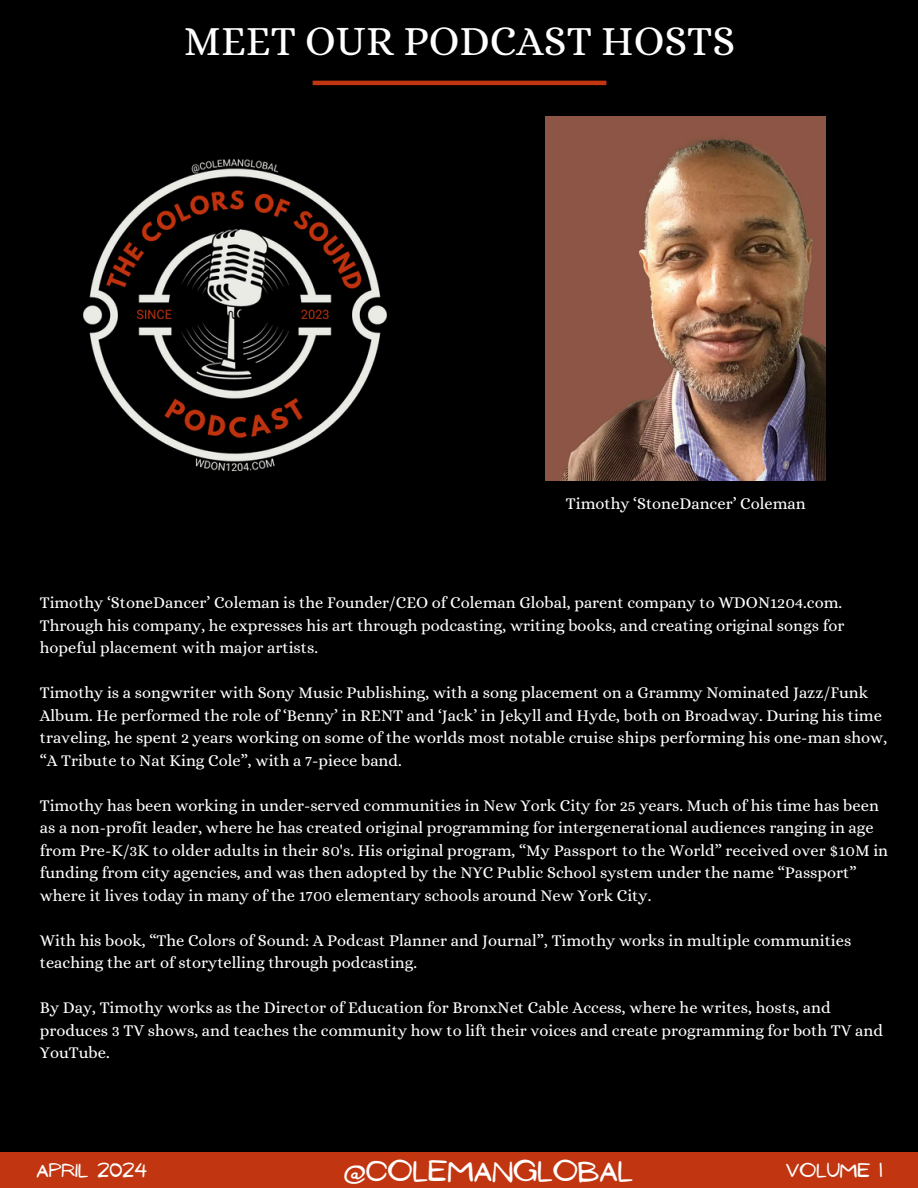
<style>
.page{position:relative;width:918px;height:1188px;background:#000}
.page>*{position:absolute;margin:0;border:0;box-sizing:border-box;transform-origin:0 0}
.t1{font:41.85px "Alice";color:#fff}
.t2{font:27px "NF Ananias Regular";color:#fff}
.t3{font:18px "NF Ananias Regular";color:#fff}
.t4{font:16.5px/22.5px "Alice";color:#fff}
</style>
<div class="page">
<div style="left:0;top:1152px;width:918px;height:36px;background:#c13611"></div>
<img style="left:37px;top:117px;width:397px;height:397px;border-radius:50%">
<hr style="left:313px;top:81px;width:293px;height:4px;background:#c13611">
<img style="left:546px;top:117px;width:280px;height:363px">
<p class="t1" style="left:184px;top:17px;width:553px">MEET OUR PODCAST HOSTS</p>
<p class="t4" style="left:566px;top:492px;width:241px">Timothy ‘StoneDancer’ Coleman</p>
<p class="t4" style="left:40px;top:591px;width:806px">Timothy ‘StoneDancer’ Coleman is the Founder/CEO of Coleman Global, parent company to WDON1204.com.<br>Through his company, he expresses his art through podcasting, writing books, and creating original songs for hopeful placement with major artists.</p>
<p class="t4" style="left:40px;top:681px;width:849px">Timothy is a songwriter with Sony Music Publishing, with a song placement on a Grammy Nominated Jazz/Funk Album. He performed the role of ‘Benny’ in RENT and ‘Jack’ in Jekyll and Hyde, both on Broadway. During his time traveling, he spent 2 years working on some of the worlds most notable cruise ships performing his one-man show, “A Tribute to Nat King Cole”, with a 7-piece band.</p>
<p class="t4" style="left:40px;top:794px;width:850px">Timothy has been working in under-served communities in New York City for 25 years. Much of his time has been as a non-profit leader, where he has created original programming for intergenerational audiences ranging in age from Pre-K/3K to older adults in their 80's. His original program, “My Passport to the World” received over $10M in funding from city agencies, and was then adopted by the NYC Public School system under the name “Passport” where it lives today in many of the 1700 elementary schools around New York City.</p>
<p class="t4" style="left:40px;top:929px;width:813px">With his book, “The Colors of Sound: A Podcast Planner and Journal”, Timothy works in multiple communities teaching the art of storytelling through podcasting.</p>
<h2 class="t4" style="left:40px;top:996px;width:845px">By Day, Timothy works as the Director of Education for BronxNet Cable Access, where he writes, hosts, and produces 3 TV shows, and teaches the community how to lift their voices and create programming for both TV and<br>YouTube.</h2>
<p class="t3" style="left:37px;top:1160px;width:112px">APRIL 2024</p>
<p class="t2" style="left:344px;top:1155px;width:291px">@COLEMANGLOBAL</p>
<p class="t3" style="left:786px;top:1160px;width:98px">VOLUME 1</p>
</div>
